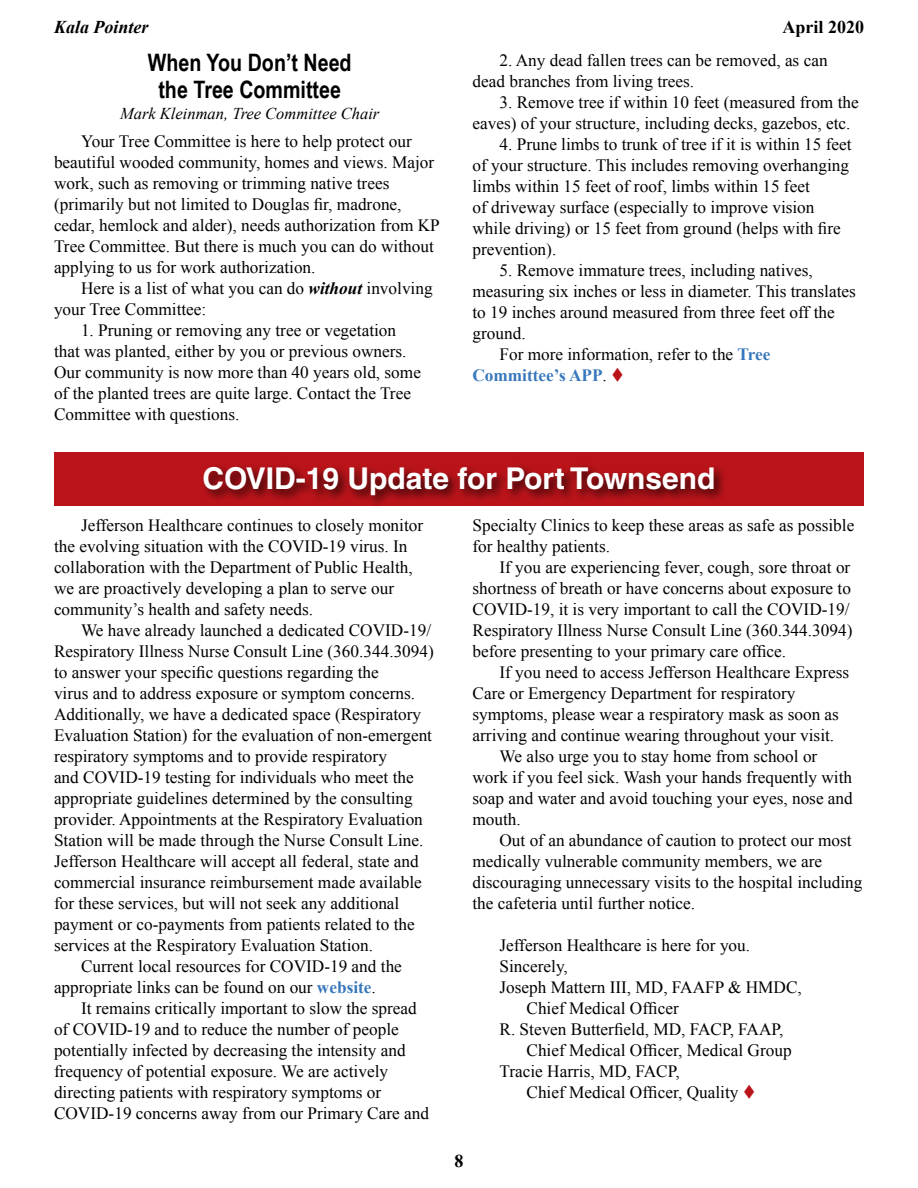
<style>
.page{position:relative;width:918px;height:1188px;background:#fff}
.page>*{position:absolute;margin:0;border:0;box-sizing:border-box;transform-origin:0 0}
.t1{font:700 30px "Helvetica";color:#fff}
.t2{font:700 24px/27px "Arial Narrow";color:#000;text-align:center}
.t3{font:italic 700 18px "Times New Roman";color:#000}
.t4{font:700 18px "Times New Roman";color:#000}
.t5{font:17.25px/21px "Times New Roman";color:#000}
.t6{font:700 17.25px "Times New Roman";color:#3777bc}
.t7{font:italic 16.5px "Times New Roman";color:#000}
.s1{font-weight:700;font-style:italic}
.s2{font-weight:700;color:#3777bc}
.s3{font-weight:400;color:#000}
.s4{color:#ba141a}
</style>
<div class="page">
<div style="left:54px;top:452px;width:810px;height:54px;background:#ba141a"></div>
<div style="left:201px;top:463px;width:526px;height:46px;background:#000;opacity:.75"></div>
<p class="t3" style="left:54px;top:15px;width:96px">Kala Pointer</p>
<p class="t4" style="left:782px;top:15px;width:83px">April 2020</p>
<h2 class="t2" style="left:148px;top:48px;width:205px">When You Don’t Need the Tree Committee</h2>
<p class="t7" style="left:120px;top:103px;width:261px">Mark Kleinman, Tree Committee Chair</p>
<p class="t5" style="left:54px;top:131px;width:387px;text-indent:27px">Your Tree Committee is here to help protect our beautiful wooded community, homes and views. Major work, such as removing or trimming native trees (primarily but not limited to Douglas fir, madrone, cedar, hemlock and alder), needs authorization from KP Tree Committee. But there is much you can do without applying to us for work authorization.</p>
<p class="t5" style="left:54px;top:278px;width:380px;text-indent:27px">Here is a list of what you can do <span class="s1">without</span> involving your Tree Committee:</p>
<p class="t5" style="left:54px;top:320px;width:369px;text-indent:27px">1. Pruning or removing any tree or vegetation that was planted, either by you or previous owners.<br>Our community is now more than 40 years old, some of the planted trees are quite large. Contact the Tree Committee with questions.</p>
<p class="t5" style="left:473px;top:49px;width:357px;text-indent:27px">2. Any dead fallen trees can be removed, as can dead branches from living trees.</p>
<p class="t5" style="left:473px;top:91px;width:388px;text-indent:27px">3. Remove tree if within 10 feet (measured from the eaves) of your structure, including decks, gazebos, etc.</p>
<p class="t5" style="left:473px;top:133px;width:381px;text-indent:27px">4. Prune limbs to trunk of tree if it is within 15 feet of your structure. This includes removing overhanging limbs within 15 feet of roof, limbs within 15 feet<br>of driveway surface (especially to improve vision while driving) or 15 feet from ground (helps with fire prevention).</p>
<p class="t5" style="left:500px;top:259px;width:315px">5. Remove immature trees, including natives,</p>
<p class="t5" style="left:473px;top:280px;width:385px">measuring six inches or less in diameter. This translates</p>
<p class="t5" style="left:473px;top:301px;width:364px">to 19 inches around measured from three feet off the</p>
<p class="t5" style="left:473px;top:322px;width:55px">ground.</p>
<p class="t5" style="left:500px;top:343px;width:272px">For more information, refer to the <span class="s2">Tree</span></p>
<p class="t6" style="left:473px;top:363px;width:153px">Committee’s APP<span class="s3">.</span> <span class="s4">▼</span></p>
<h1 class="t1" style="left:202px;top:460px;width:515px">COVID-19 Update for Port Townsend</h1>
<p class="t5" style="left:54px;top:514px;width:371px;text-indent:27px">Jefferson Healthcare continues to closely monitor the evolving situation with the COVID-19 virus. In collaboration with the Department of Public Health, we are proactively developing a plan to serve our community’s health and safety needs.</p>
<p class="t5" style="left:81px;top:619px;width:352px">We have already launched a dedicated COVID-19/</p>
<p class="t5" style="left:54px;top:640px;width:381px">Respiratory Illness Nurse Consult Line (360.344.3094)</p>
<p class="t5" style="left:54px;top:661px;width:326px">to answer your specific questions regarding the</p>
<p class="t5" style="left:54px;top:682px;width:363px">virus and to address exposure or symptom concerns.</p>
<p class="t5" style="left:54px;top:703px;width:369px">Additionally, we have a dedicated space (Respiratory</p>
<p class="t5" style="left:54px;top:724px;width:380px">Evaluation Station) for the evaluation of non-emergent</p>
<p class="t5" style="left:54px;top:745px;width:334px">respiratory symptoms and to provide respiratory</p>
<p class="t5" style="left:54px;top:766px;width:361px">and COVID-19 testing for individuals who meet the</p>
<p class="t5" style="left:54px;top:787px;width:360px">appropriate guidelines determined by the consulting</p>
<p class="t5" style="left:54px;top:808px;width:370px">provider. Appointments at the Respiratory Evaluation</p>
<p class="t5" style="left:54px;top:829px;width:371px">Station will be made through the Nurse Consult Line.</p>
<p class="t5" style="left:54px;top:850px;width:366px">Jefferson Healthcare will accept all federal, state and</p>
<p class="t5" style="left:54px;top:871px;width:369px">commercial insurance reimbursement made available</p>
<p class="t5" style="left:54px;top:892px;width:347px">for these services, but will not seek any additional</p>
<p class="t5" style="left:54px;top:913px;width:362px">payment or co-payments from patients related to the</p>
<p class="t5" style="left:54px;top:934px;width:321px">services at the Respiratory Evaluation Station.</p>
<p class="t5" style="left:81px;top:955px;width:322px">Current local resources for COVID-19 and the</p>
<p class="t5" style="left:54px;top:976px;width:323px">appropriate links can be found on our <span class="s2">website</span>.</p>
<p class="t5" style="left:81px;top:997px;width:337px">It remains critically important to slow the spread</p>
<p class="t5" style="left:54px;top:1018px;width:346px">of COVID-19 and to reduce the number of people</p>
<p class="t5" style="left:54px;top:1039px;width:353px">potentially infected by decreasing the intensity and</p>
<p class="t5" style="left:54px;top:1060px;width:336px">frequency of potential exposure. We are actively</p>
<p class="t5" style="left:54px;top:1081px;width:329px">directing patients with respiratory symptoms or</p>
<p class="t5" style="left:54px;top:1102px;width:377px">COVID-19 concerns away from our Primary Care and</p>
<p class="t5" style="left:473px;top:514px;width:383px">Specialty Clinics to keep these areas as safe as possible for healthy patients.</p>
<p class="t5" style="left:473px;top:556px;width:381px;text-indent:27px">If you are experiencing fever, cough, sore throat or shortness of breath or have concerns about exposure to COVID-19, it is very important to call the COVID-19/ Respiratory Illness Nurse Consult Line (360.344.3094) before presenting to your primary care office.</p>
<p class="t5" style="left:500px;top:661px;width:351px">If you need to access Jefferson Healthcare Express</p>
<p class="t5" style="left:473px;top:682px;width:325px">Care or Emergency Department for respiratory</p>
<p class="t5" style="left:473px;top:703px;width:368px">symptoms, please wear a respiratory mask as soon as</p>
<p class="t5" style="left:473px;top:724px;width:363px">arriving and continue wearing throughout your visit.</p>
<p class="t5" style="left:500px;top:745px;width:319px">We also urge you to stay home from school or</p>
<p class="t5" style="left:473px;top:766px;width:381px">work if you feel sick. Wash your hands frequently with</p>
<p class="t5" style="left:473px;top:787px;width:382px">soap and water and avoid touching your eyes, nose and</p>
<p class="t5" style="left:473px;top:808px;width:50px">mouth.</p>
<p class="t5" style="left:500px;top:829px;width:354px">Out of an abundance of caution to protect our most</p>
<p class="t5" style="left:473px;top:850px;width:351px">medically vulnerable community members, we are</p>
<p class="t5" style="left:473px;top:871px;width:392px">discouraging unnecessary visits to the hospital including</p>
<p class="t5" style="left:473px;top:892px;width:224px">the cafeteria until further notice.</p>
<p class="t5" style="left:500px;top:934px;width:252px">Jefferson Healthcare is here for you.</p>
<p class="t5" style="left:500px;top:955px;width:70px">Sincerely,</p>
<p class="t5" style="left:500px;top:976px;width:304px">Joseph Mattern III, MD, FAAFP &amp; HMDC,</p>
<p class="t5" style="left:527px;top:997px;width:154px">Chief Medical Officer</p>
<p class="t5" style="left:500px;top:1018px;width:286px">R. Steven Butterfield, MD, FACP, FAAP,</p>
<p class="t5" style="left:527px;top:1039px;width:267px">Chief Medical Officer, Medical Group</p>
<p class="t5" style="left:500px;top:1060px;width:182px">Tracie Harris, MD, FACP,</p>
<p class="t5" style="left:527px;top:1081px;width:231px">Chief Medical Officer, Quality <span class="s4">▼</span></p>
<p class="t4" style="left:454px;top:1149px;width:10px">8</p>
</div>
